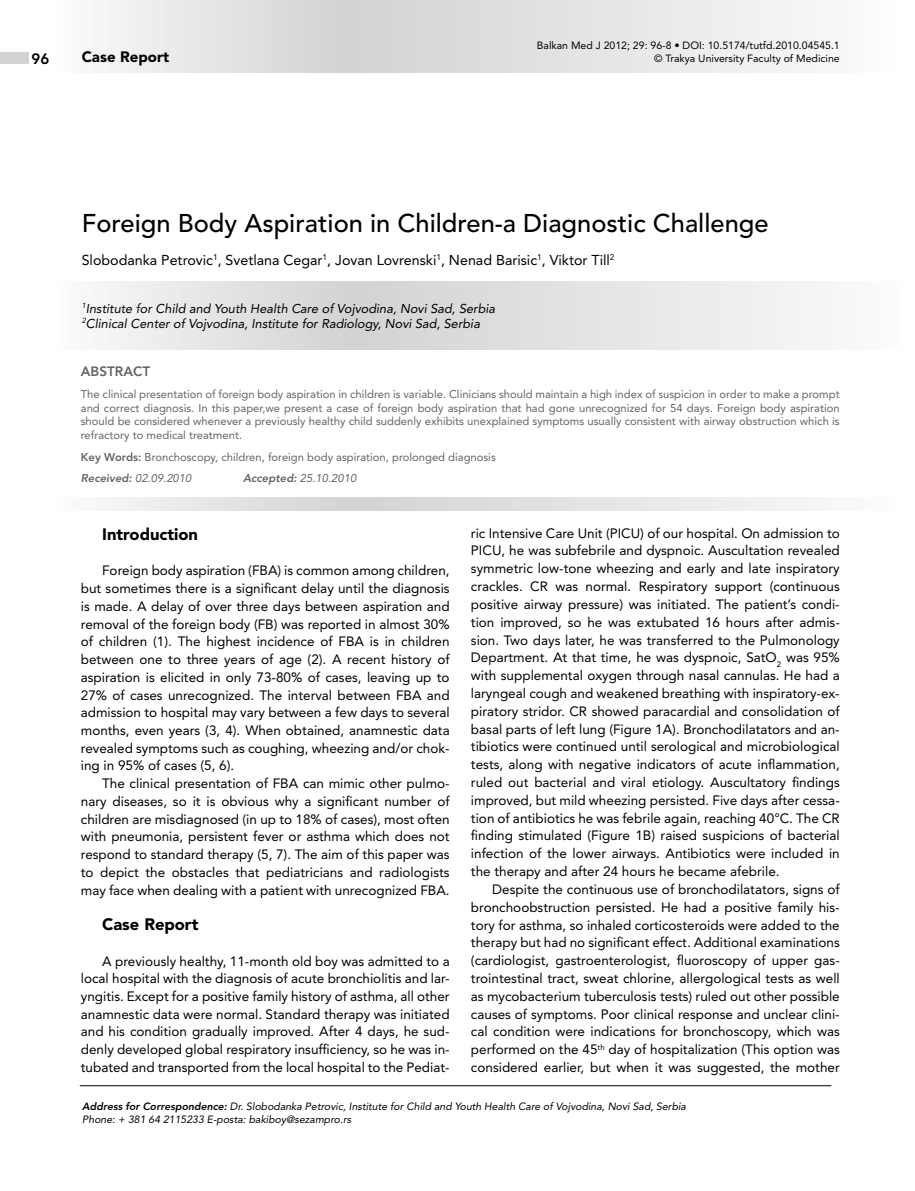
<style>
.page{position:relative;width:915px;height:1191px;background:#fff}
.page>*{position:absolute;margin:0;border:0;box-sizing:border-box;transform-origin:0 0}
.t1{font:500 25.5px "Avenir LT Std";color:#000}
.t2{font:900 16.5px "Avenir LT Std";color:#000}
.t3{font:900 15px "Avenir LT Std";color:#000}
.t4{font:800 15px "Avenir LT Std";color:#000}
.t5{font:14.25px "Avenir LT Std";color:#000}
.t6{font:13.5px/17.9px "Avenir LT Std";color:#000;text-align:justify}
.t7{font:800 13.5px "Avenir LT Std";color:#636466}
.t8{font:italic 12.75px/15px "Avenir LT Std";color:#000}
.t9{font:11.25px/13.5px "Avenir LT Std";color:#636466;text-align:justify}
.t10{font:italic 11.25px "Avenir LT Std";color:#636466}
.t11{font:italic 10.5px/12.8px "Avenir LT Std";color:#000}
.t12{font:10.5px/13.2px "Avenir LT Std";color:#000;text-align:right}
.s1{font-weight:800}
.s2{font-weight:800;font-style:italic}
.s3{font-style:italic}
</style>
<div class="page">
<svg style="left:102px;top:0;width:703px;height:72px"></svg>
<div style="left:0;top:53px;width:29px;height:11px;background:#d1d3d4"></div>
<hr style="left:80px;top:1085px;width:751px;height:1px;background:#000">
<svg style="left:103px;top:281px;width:715px;height:68px"></svg>
<svg style="left:106px;top:497px;width:706px;height:13px"></svg>
<p class="t4" style="left:32px;top:49px;width:19px">96</p>
<p class="t3" style="left:82px;top:48px;width:89px">Case Report</p>
<p class="t12" style="left:537px;top:38px;width:304px">Balkan Med J 2012; 29: 96-8 • DOI: 10.5174/tutfd.2010.04545.1 © Trakya University Faculty of Medicine</p>
<h1 class="t1" style="left:82px;top:208px;width:688px">Foreign Body Aspiration in Children-a Diagnostic Challenge</h1>
<p class="t5" style="left:82px;top:251px;width:534px">Slobodanka Petrovic<sup>1</sup>, Svetlana Cegar<sup>1</sup>, Jovan Lovrenski<sup>1</sup>, Nenad Barisic<sup>1</sup>, Viktor Till<sup>2</sup></p>
<p class="t8" style="left:82px;top:301px;width:415px"><sup>1</sup>Institute for Child and Youth Health Care of Vojvodina, Novi Sad, Serbia<br><sup>2</sup>Clinical Center of Vojvodina, Institute for Radiology, Novi Sad, Serbia</p>
<p class="t7" style="left:81px;top:363px;width:71px">ABSTRACT</p>
<p class="t9" style="left:81px;top:387px;width:760px">The clinical presentation of foreign body aspiration in children is variable. Clinicians should maintain a high index of suspicion in order to make a prompt and correct diagnosis. In this paper,we present a case of foreign body aspiration that had gone unrecognized for 54 days. Foreign body aspiration should be considered whenever a previously healthy child suddenly exhibits unexplained symptoms usually consistent with airway obstruction which is refractory to medical treatment.</p>
<p class="t9" style="left:81px;top:446px;width:416px;line-height:21.3px"><span class="s1">Key Words:</span> Bronchoscopy, children, foreign body aspiration, prolonged diagnosis<br><span class="s2">Received:</span> <span class="s3">02.09.2010</span></p>
<p class="t10" style="left:243px;top:471px;width:115px"><span class="s1">Accepted:</span> 25.10.2010</p>
<p class="t6" style="left:471px;top:524px;width:370px">ric Intensive Care Unit (PICU) of our hospital. On admission to PICU, he was subfebrile and dyspnoic. Auscultation revealed symmetric low-tone wheezing and early and late inspiratory crackles. CR was normal. Respiratory support (continuous positive airway pressure) was initiated. The patient’s condi&shy;tion improved, so he was extubated 16 hours after admis&shy;sion. Two days later, he was transferred to the Pulmonology Department. At that time, he was dyspnoic, SatO<sub>2</sub> was 95% with supplemental oxygen through nasal cannulas. He had a laryngeal cough and weakened breathing with inspiratory-ex&shy;piratory stridor. CR showed paracardial and consolidation of basal parts of left lung (Figure 1A). Bronchodilatators and an&shy;tibiotics were continued until serological and microbiological tests, along with negative indicators of acute inflammation, ruled out bacterial and viral etiology. Auscultatory findings improved, but mild wheezing persisted. Five days after cessa&shy;tion of antibiotics he was febrile again, reaching 40°C. The CR finding stimulated (Figure 1B) raised suspicions of bacterial infection of the lower airways. Antibiotics were included in the therapy and after 24 hours he became afebrile.</p>
<p class="t6" style="left:471px;top:880px;width:370px;text-indent:21px">Despite the continuous use of bronchodilatators, signs of bronchoobstruction persisted. He had a positive family his&shy;tory for asthma, so inhaled corticosteroids were added to the therapy but had no significant effect. Additional examinations (cardiologist, gastroenterologist, fluoroscopy of upper gas&shy;trointestinal tract, sweat chlorine, allergological tests as well as mycobacterium tuberculosis tests) ruled out other possible causes of symptoms. Poor clinical response and unclear clini&shy;cal condition were indications for bronchoscopy, which was performed on the 45<sup>th</sup> day of hospitalization (This option was considered earlier, but when it was suggested, the mother</p>
<p class="t11" style="left:82px;top:1100px;width:605px"><span class="s1">Address for Correspondence:</span> Dr. Slobodanka Petrovic, Institute for Child and Youth Health Care of Vojvodina, Novi Sad, Serbia<br>Phone: + 381 64 2115233 E-posta: bakiboy@sezampro.rs</p>
<p class="t2" style="left:102px;top:524px;width:97px">Introduction</p>
<p class="t6" style="left:81px;top:562px;width:370px;text-indent:21px">Foreign body aspiration (FBA) is common among children, but sometimes there is a significant delay until the diagnosis is made. A delay of over three days between aspiration and removal of the foreign body (FB) was reported in almost 30% of children (1). The highest incidence of FBA is in children between one to three years of age (2). A recent history of aspiration is elicited in only 73-80% of cases, leaving up to 27% of cases unrecognized. The interval between FBA and admission to hospital may vary between a few days to several months, even years (3, 4). When obtained, anamnestic data revealed symptoms such as coughing, wheezing and/or chok&shy;ing in 95% of cases (5, 6).</p>
<p class="t6" style="left:81px;top:774px;width:370px;text-indent:21px">The clinical presentation of FBA can mimic other pulmo&shy;nary diseases, so it is obvious why a significant number of children are misdiagnosed (in up to 18% of cases), most often with pneumonia, persistent fever or asthma which does not respond to standard therapy (5, 7). The aim of this paper was to depict the obstacles that pediatricians and radiologists may face when dealing with a patient with unrecognized FBA.</p>
<p class="t2" style="left:102px;top:914px;width:98px">Case Report</p>
<p class="t6" style="left:81px;top:952px;width:370px;text-indent:21px">A previously healthy, 11-month old boy was admitted to a local hospital with the diagnosis of acute bronchiolitis and lar&shy;yngitis. Except for a positive family history of asthma, all other anamnestic data were normal. Standard therapy was initiated and his condition gradually improved. After 4 days, he sud&shy;denly developed global respiratory insufficiency, so he was in&shy;tubated and transported from the local hospital to the Pediat-</p>
</div>
